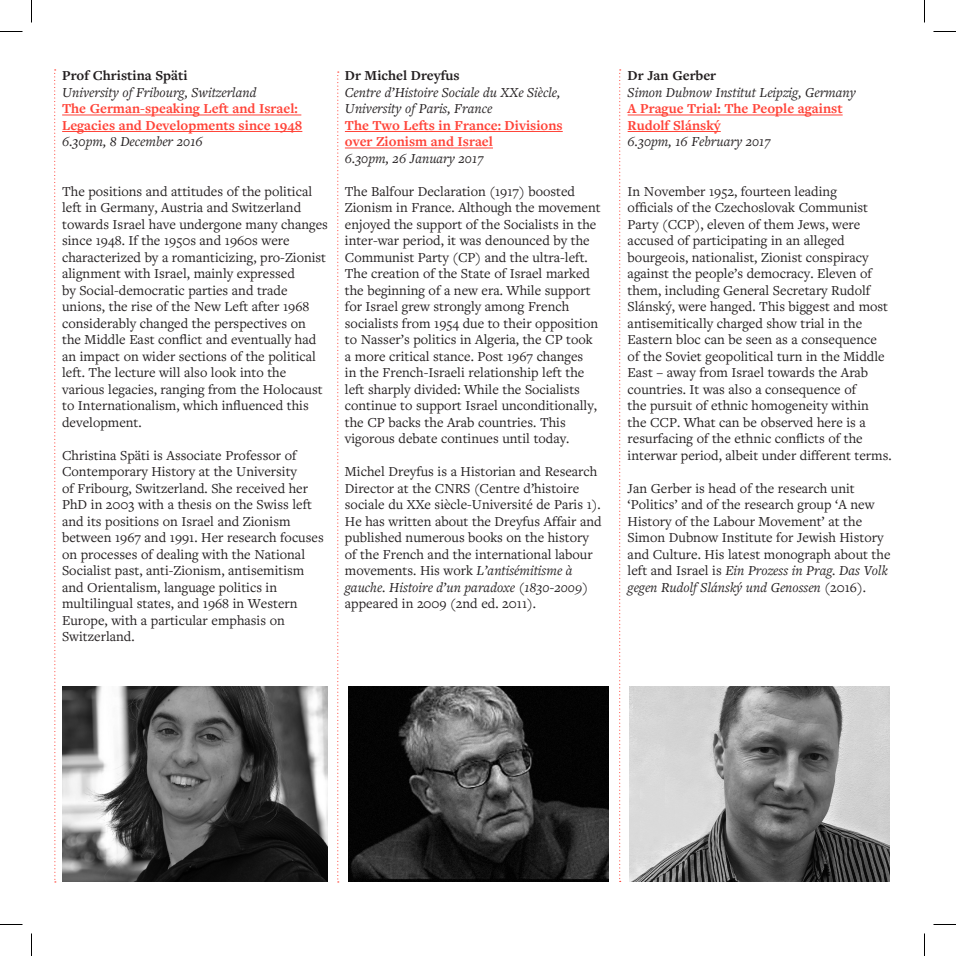
<style>
.page{position:relative;width:956px;height:956px;background:#fff}
.page>*{position:absolute;margin:0;border:0;box-sizing:border-box;transform-origin:0 0}
.Body_Text_2{font:14.25px/16.5px "Freight Text";color:#231f20}
.t1{font:italic 14.25px/16.5px "Freight Text";color:#231f20}
.t2{font:700 14.25px/16.5px "Freight Text";color:#ff4338}
.t3{font:700 14.25px "Freight Text";color:#231f20}
.s1{font-style:italic}
</style>
<div class="page">
<svg style="left:54px;top:69px;width:2px;height:813px"></svg>
<hr style="left:62px;top:115px;width:239px;height:1px;background:#ff4338">
<hr style="left:62px;top:131px;width:240px;height:1px;background:#ff4338">
<hr style="left:345px;top:131px;width:218px;height:1px;background:#ff4338">
<hr style="left:345px;top:148px;width:148px;height:1px;background:#ff4338">
<hr style="left:628px;top:115px;width:215px;height:1px;background:#ff4338">
<hr style="left:628px;top:131px;width:93px;height:1px;background:#ff4338">
<svg style="left:337px;top:72px;width:2px;height:810px"></svg>
<svg style="left:619px;top:69px;width:2px;height:813px"></svg>
<img style="left:62px;top:687px;width:266px;height:195px">
<img style="left:630px;top:687px;width:259px;height:195px">
<img style="left:348px;top:687px;width:260px;height:195px">
<svg style="left:0;top:31px;width:22px;height:1px"></svg>
<svg style="left:933px;top:31px;width:23px;height:1px"></svg>
<svg style="left:0;top:924px;width:22px;height:1px"></svg>
<svg style="left:933px;top:924px;width:23px;height:1px"></svg>
<svg style="left:31px;top:0;width:1px;height:22px"></svg>
<svg style="left:31px;top:933px;width:1px;height:23px"></svg>
<svg style="left:924px;top:0;width:1px;height:22px"></svg>
<svg style="left:924px;top:933px;width:1px;height:23px"></svg>
<p class="t3" style="left:62px;top:66px;width:127px">Prof Christina Späti</p>
<p class="t1" style="left:62px;top:83px;width:196px">University of Fribourg, Switzerland</p>
<p class="t2" style="left:62px;top:100px;width:242px">The German-speaking Left and Israel:<br>Legacies and Developments since 1948</p>
<p class="t1" style="left:62px;top:133px;width:142px">6.30pm, 8 December 2016</p>
<p class="Body_Text_2" style="left:62px;top:182px;width:267px">The positions and attitudes of the political left in Germany, Austria and Switzerland towards Israel have undergone many changes since 1948. If the 1950s and 1960s were characterized by a romanticizing, pro-Zionist alignment with Israel, mainly expressed<br>by Social-democratic parties and trade unions, the rise of the New Left after 1968 considerably changed the perspectives on the Middle East conflict and eventually had an impact on wider sections of the political left. The lecture will also look into the various legacies, ranging from the Holocaust to Internationalism, which influenced this development.</p>
<p class="Body_Text_2" style="left:62px;top:446px;width:263px">Christina Späti is Associate Professor of Contemporary History at the University<br>of Fribourg, Switzerland. She received her PhD in 2003 with a thesis on the Swiss left and its positions on Israel and Zionism between 1967 and 1991. Her research focuses on processes of dealing with the National Socialist past, anti-Zionism, antisemitism and Orientalism, language politics in multilingual states, and 1968 in Western Europe, with a particular emphasis on Switzerland.</p>
<p class="t3" style="left:345px;top:66px;width:116px">Dr Michel Dreyfus</p>
<p class="t1" style="left:345px;top:83px;width:217px">Centre d’Histoire Sociale du XXe Siècle,<br>University of Paris, France</p>
<p class="t2" style="left:345px;top:116px;width:219px">The Two Lefts in France: Divisions over Zionism and Israel</p>
<p class="t1" style="left:345px;top:149px;width:140px">6.30pm, 26 January 2017</p>
<p class="Body_Text_2" style="left:345px;top:182px;width:257px">The Balfour Declaration (1917) boosted Zionism in France. Although the movement enjoyed the support of the Socialists in the inter-war period, it was denounced by the Communist Party (CP) and the ultra-left.<br>The creation of the State of Israel marked the beginning of a new era. While support for Israel grew strongly among French socialists from 1954 due to their opposition to Nasser’s politics in Algeria, the CP took a more critical stance. Post 1967 changes<br>in the French-Israeli relationship left the left sharply divided: While the Socialists continue to support Israel unconditionally, the CP backs the Arab countries. This vigorous debate continues until today.</p>
<p class="Body_Text_2" style="left:345px;top:463px;width:258px">Michel Dreyfus is a Historian and Research Director at the CNRS (Centre d’histoire sociale du XXe siècle-Université de Paris 1).<br>He has written about the Dreyfus Affair and published numerous books on the history of the French and the international labour movements. His work <span class="s1">L’antisémitisme à gauche. Histoire d’un paradoxe (1830-2009) </span>appeared in 2009 (2nd ed. 2011).</p>
<p class="t3" style="left:628px;top:66px;width:90px">Dr Jan Gerber</p>
<p class="t1" style="left:628px;top:83px;width:230px">Simon Dubnow Institut Leipzig, Germany</p>
<p class="t2" style="left:628px;top:100px;width:217px">A Prague Trial: The People against<br>Rudolf Slánský</p>
<p class="t1" style="left:628px;top:133px;width:145px">6.30pm, 16 February 2017</p>
<p class="Body_Text_2" style="left:628px;top:182px;width:266px">In November 1952, fourteen leading<br>officials of the Czechoslovak Communist Party (CCP), eleven of them Jews, were accused of participating in an alleged bourgeois, nationalist, Zionist conspiracy against the people’s democracy. Eleven of them, including General Secretary Rudolf Slánský, were hanged. This biggest and most antisemitically charged show trial in the Eastern bloc can be seen as a consequence of the Soviet geopolitical turn in the Middle East – away from Israel towards the Arab countries. It was also a consequence of<br>the pursuit of ethnic homogeneity within<br>the CCP. What can be observed here is a resurfacing of the ethnic conflicts of the interwar period, albeit under different terms.</p>
<p class="Body_Text_2" style="left:628px;top:479px;width:264px">Jan Gerber is head of the research unit ‘Politics’ and of the research group ‘A new History of the Labour Movement’ at the Simon Dubnow Institute for Jewish History and Culture. His latest monograph about the left and Israel is <span class="s1">Ein Prozess in Prag. Das Volk gegen Rudolf Slánský und Genossen</span> (2016).</p>
</div>
